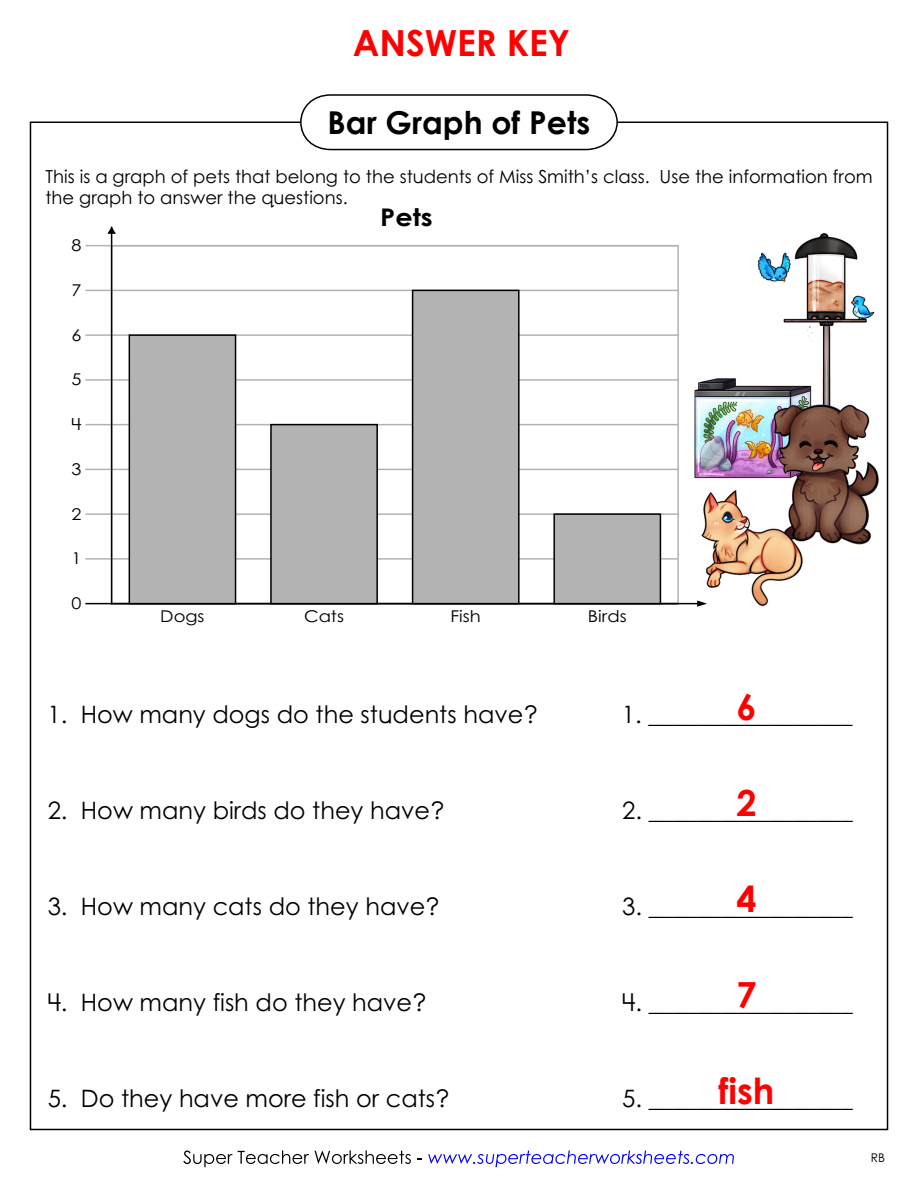
<style>
.page{position:relative;width:918px;height:1188px;background:#fff}
.page>*{position:absolute;margin:0;border:0;box-sizing:border-box;transform-origin:0 0}
.t1{font:700 36px "Century Gothic 2";color:#f00}
.t2{font:700 36px "Century Gothic";color:#f00}
.t3{font:700 31.5px "Century Gothic";color:#000}
.t4{font:700 24.3px "Century STW4";color:#000;scale:1.11 1}
.t5{font:24px "Century STW4";color:#000}
.t6{font:18px/21.6px "Century STW4";color:#000}
.t7{font:16.2px "Century STW4";color:#000;scale:1.11 1}
.t8{font:12px "Century STW3";color:#000}
</style>
<div class="page">
<svg style="left:183px;top:1150px;width:126px;height:17px"></svg>
<svg style="left:315px;top:1150px;width:96px;height:14px"></svg>
<svg style="left:428px;top:1150px;width:306px;height:17px"></svg>
<img style="left:706px;top:233px;width:173px;height:374px">
<hr style="left:85px;top:603px;width:593px;height:1px;background:#000">
<hr style="left:85px;top:558px;width:593px;height:2px;background:#b3b3b3">
<hr style="left:85px;top:513px;width:593px;height:2px;background:#b3b3b3">
<hr style="left:85px;top:469px;width:593px;height:1px;background:#b3b3b3">
<hr style="left:85px;top:424px;width:593px;height:1px;background:#b3b3b3">
<hr style="left:85px;top:379px;width:593px;height:2px;background:#b3b3b3">
<hr style="left:85px;top:334px;width:593px;height:2px;background:#b3b3b3">
<hr style="left:85px;top:290px;width:593px;height:1px;background:#b3b3b3">
<hr style="left:85px;top:245px;width:593px;height:1px;background:#b3b3b3">
<svg style="left:110px;top:226px;width:596px;height:379px"></svg>
<svg style="left:107px;top:227px;width:9px;height:7px"></svg>
<svg style="left:697px;top:601px;width:10px;height:6px"></svg>
<div style="left:129px;top:334px;width:107px;height:270px;background:#b3b3b3;border:2px solid #000"></div>
<div style="left:270px;top:424px;width:108px;height:180px;background:#b3b3b3;border:2px solid #000"></div>
<div style="left:412px;top:290px;width:108px;height:314px;background:#b3b3b3;border:2px solid #000"></div>
<div style="left:553px;top:513px;width:108px;height:91px;background:#b3b3b3;border:2px solid #000"></div>
<svg style="left:299px;top:94px;width:320px;height:57px"></svg>
<h1 class="t1" style="left:353px;top:15px;width:219px">ANSWER KEY</h1>
<h2 class="t3" style="left:328px;top:98px;width:264px">Bar Graph of Pets</h2>
<p class="t6" style="left:46px;top:165px;width:829px">This is a graph of pets that belong to the students of Miss Smith’s class. Use the information from the graph to answer the questions.</p>
<p class="t4" style="left:380px;top:198px;width:49px">Pets</p>
<p class="t7" style="left:72px;top:234px;width:10px">8</p>
<p class="t7" style="left:72px;top:279px;width:10px">7</p>
<p class="t7" style="left:72px;top:323px;width:10px">6</p>
<p class="t7" style="left:72px;top:368px;width:10px">5</p>
<p class="t7" style="left:72px;top:413px;width:10px">4</p>
<p class="t7" style="left:72px;top:458px;width:10px">3</p>
<p class="t7" style="left:72px;top:502px;width:10px">2</p>
<p class="t7" style="left:72px;top:547px;width:10px">1</p>
<p class="t7" style="left:72px;top:592px;width:10px">0</p>
<p class="t7" style="left:160px;top:605px;width:41px">Dogs</p>
<p class="t7" style="left:304px;top:605px;width:38px">Cats</p>
<p class="t7" style="left:451px;top:605px;width:29px">Fish</p>
<p class="t7" style="left:588px;top:605px;width:36px">Birds</p>
<h1 class="t2" style="left:736px;top:680px;width:22px">6</h1>
<p class="t5" style="left:48px;top:698px;width:492px">1. How many dogs do the students have?</p>
<p class="t5" style="left:622px;top:698px;width:232px">1. _________________</p>
<h1 class="t2" style="left:736px;top:776px;width:22px">2</h1>
<p class="t5" style="left:48px;top:794px;width:398px">2. How many birds do they have?</p>
<p class="t5" style="left:622px;top:794px;width:232px">2. _________________</p>
<h1 class="t2" style="left:736px;top:872px;width:22px">4</h1>
<p class="t5" style="left:48px;top:890px;width:393px">3. How many cats do they have?</p>
<p class="t5" style="left:622px;top:890px;width:232px">3. _________________</p>
<h1 class="t2" style="left:736px;top:968px;width:22px">7</h1>
<p class="t5" style="left:48px;top:986px;width:380px">4. How many fish do they have?</p>
<p class="t5" style="left:622px;top:986px;width:232px">4. _________________</p>
<h1 class="t2" style="left:718px;top:1064px;width:58px">fish</h1>
<p class="t5" style="left:48px;top:1082px;width:403px">5. Do they have more fish or cats?</p>
<p class="t5" style="left:622px;top:1082px;width:232px">5. _________________</p>
<p class="t8" style="left:871px;top:1149px;width:16px">RB</p>
</div>
